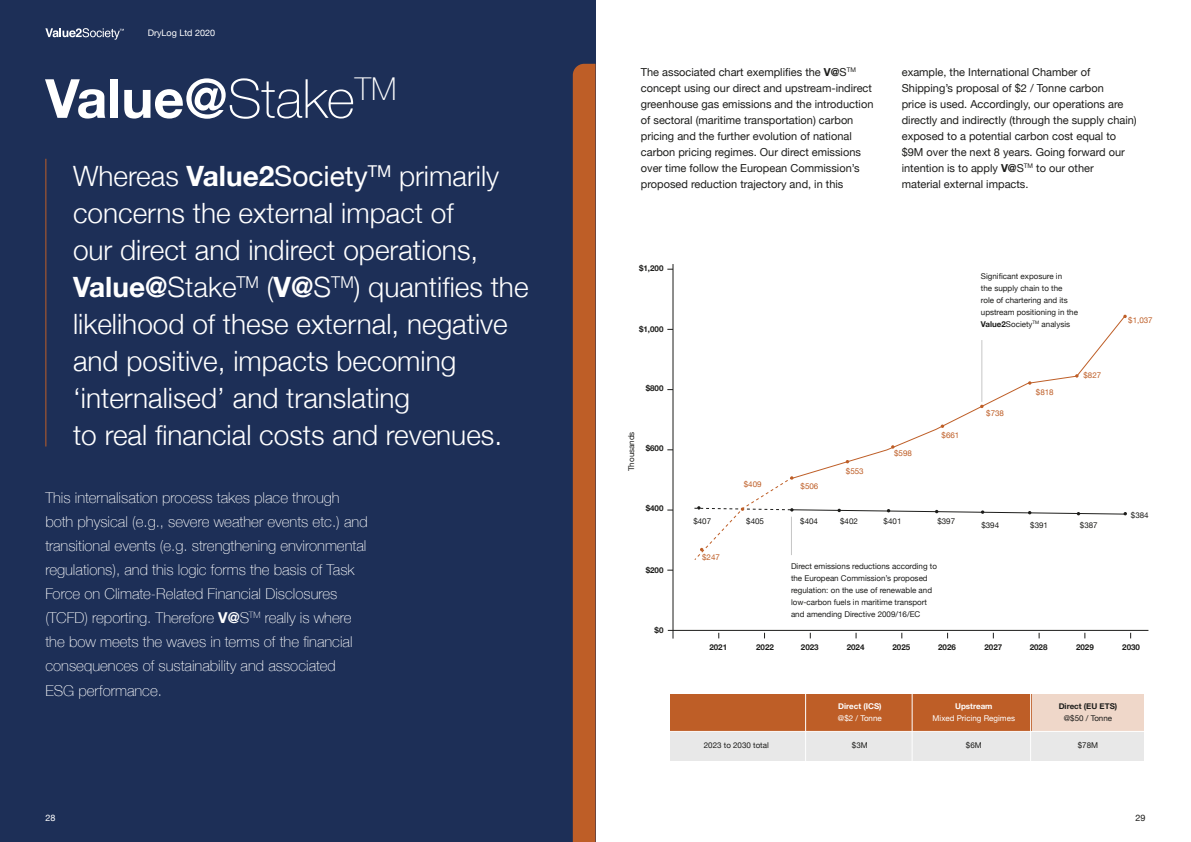
<style>
.page{position:relative;width:1191px;height:842px;background:#fff}
.page>*{position:absolute;margin:0;border:0;box-sizing:border-box;transform-origin:0 0}
.t1{font:700 54px "Helvetica Neue";color:#fff}
.t2{font:300 28px/37px "Helvetica Neue";color:#fff}
.t3{font:100 15px/24.1px "Helvetica Neue";color:#fff}
.t4{font:11px/16px "Helvetica Neue";color:#1d1d1b}
.t5{font:9px "Helvetica Neue";color:#fff}
.t6{font:9px "Helvetica Neue";color:#1d1d1b}
.t7{font:8px/12px "Helvetica Neue";color:#1d1d1b}
.t8{font:700 8px "Helvetica Neue";color:#1d1d1b}
.t9{font:8px "Helvetica Neue";color:#be5e27}
.t10{font:8px "Helvetica Neue";color:#fff}
.t11{font:700 8px "Helvetica Neue";color:#fff}
.s1{font-weight:100}
.s2{font-weight:700}
.s3{font-weight:400}
</style>
<div class="page">
<div style="left:0;top:0;width:595px;height:842px;background:#1d2f57"></div>
<hr style="left:672px;top:264px;width:1px;height:375px;background:#1d1d1b">
<hr style="left:668px;top:630px;width:480px;height:1px;background:#1d1d1b">
<svg style="left:798px;top:314px;width:328px;height:162px"></svg>
<svg style="left:694px;top:476px;width:433px;height:84px"></svg>
<svg style="left:845px;top:460px;width:4px;height:3px"></svg>
<svg style="left:891px;top:445px;width:3px;height:4px"></svg>
<svg style="left:940px;top:424px;width:4px;height:4px"></svg>
<svg style="left:1028px;top:381px;width:3px;height:4px"></svg>
<svg style="left:1075px;top:374px;width:3px;height:4px"></svg>
<hr style="left:981px;top:340px;width:1px;height:62px;background:#c6c6c6">
<hr style="left:791px;top:517px;width:1px;height:38px;background:#c6c6c6">
<div style="left:1031px;top:731px;width:112px;height:29px;background:#e8e8e8"></div>
<div style="left:670px;top:731px;width:361px;height:29px;background:#e8e8e8"></div>
<div style="left:1031px;top:694px;width:112px;height:37px;background:#efd7c9"></div>
<div style="left:670px;top:694px;width:361px;height:37px;background:#be5e27"></div>
<hr style="left:805px;top:684px;width:1px;height:95px;background:#fff">
<hr style="left:911px;top:684px;width:1px;height:95px;background:#fff">
<hr style="left:1030px;top:684px;width:1px;height:95px;background:#fff">
<hr style="left:657px;top:731px;width:498px;height:1px;background:#fff">
<div style="left:573px;top:64px;width:22px;height:778px;background:#be5e27"></div>
<hr style="left:45px;top:159px;width:1px;height:287px;background:#be5e27">
<svg style="left:45px;top:28px;width:79px;height:12px"></svg>
<p class="t5" style="left:148px;top:26px;width:69px">DryLog Ltd 2020</p>
<h1 class="t1" style="left:45px;top:56px;width:353px">Value@<span class="s1">Stake</span><sup>TM</sup></h1>
<p class="t2" style="left:73px;top:156px;width:457px">Whereas <span class="s2">Value2</span><span class="s3">Society</span><sup>TM</sup> primarily concerns the external impact of<br>our direct and indirect operations, <span class="s2">Value@</span>Stake<sup>TM</sup> (<span class="s2">V@</span>S<sup>TM</sup>) quantifies the likelihood of these external, negative and positive, impacts becoming ‘internalised’ and translating<br>to real financial costs and revenues.</p>
<p class="t3" style="left:45px;top:485px;width:324px">This internalisation process takes place through both physical (e.g., severe weather events etc.) and transitional events (e.g. strengthening environmental regulations), and this logic forms the basis of Task Force on Climate-Related Financial Disclosures (TCFD) reporting. Therefore <span class="s2">V@</span>S<sup>TM</sup> really is where the bow meets the waves in terms of the financial consequences of sustainability and associated ESG performance.</p>
<p class="t5" style="left:45px;top:811px;width:12px">28</p>
<p class="t4" style="left:641px;top:65px;width:234px">The associated chart exemplifies the <span class="s2">V@</span>S<sup>TM </sup>concept using our direct and upstream-indirect greenhouse gas emissions and the introduction of sectoral (maritime transportation) carbon pricing and the further evolution of national carbon pricing regimes. Our direct emissions over time follow the European Commission’s proposed reduction trajectory and, in this</p>
<p class="t4" style="left:901px;top:64px;width:236px">example, the International Chamber of Shipping’s proposal of $2 / Tonne carbon<br>price is used. Accordingly, our operations are directly and indirectly (through the supply chain) exposed to a potential carbon cost equal to $9M over the next 8 years. Going forward our intention is to apply <span class="s2">V@</span>S<sup>TM</sup> to our other<br>material external impacts.</p>
<p class="t8" style="left:639px;top:262px;width:26px">$1,200</p>
<p class="t8" style="left:639px;top:322px;width:26px">$1,000</p>
<p class="t8" style="left:646px;top:382px;width:19px">$800</p>
<p class="t7" style="left:626px;top:471px;width:41px;rotate:-90deg">Thousands</p>
<p class="t8" style="left:646px;top:442px;width:19px">$600</p>
<p class="t8" style="left:646px;top:501px;width:19px">$400</p>
<p class="t8" style="left:646px;top:564px;width:19px">$200</p>
<p class="t8" style="left:654px;top:623px;width:10px">$0</p>
<p class="t7" style="left:693px;top:516px;width:19px">$407</p>
<p class="t9" style="left:702px;top:551px;width:19px">$247</p>
<p class="t8" style="left:709px;top:641px;width:19px">2021</p>
<p class="t9" style="left:744px;top:478px;width:19px">$409</p>
<p class="t9" style="left:800px;top:480px;width:19px">$506</p>
<p class="t9" style="left:846px;top:465px;width:19px">$553</p>
<p class="t9" style="left:894px;top:447px;width:19px">$598</p>
<p class="t9" style="left:941px;top:429px;width:19px">$661</p>
<p class="t7" style="left:746px;top:516px;width:19px">$405</p>
<p class="t7" style="left:800px;top:516px;width:19px">$404</p>
<p class="t7" style="left:840px;top:516px;width:19px">$402</p>
<p class="t7" style="left:883px;top:516px;width:19px">$401</p>
<p class="t7" style="left:937px;top:516px;width:19px">$397</p>
<p class="t7" style="left:791px;top:560px;width:147px">Direct emissions reductions according to the European Commission’s proposed regulation: on the use of renewable and low-carbon fuels in maritime transport and amending Directive 2009/16/EC</p>
<p class="t7" style="left:981px;top:271px;width:99px">Significant exposure in<br>the supply chain to the<br>role of chartering and its upstream positioning in the<br><span class="s2">Value2</span>Society<sup>TM</sup> analysis</p>
<p class="t9" style="left:986px;top:407px;width:19px">$738</p>
<p class="t9" style="left:1036px;top:387px;width:19px">$818</p>
<p class="t9" style="left:1083px;top:370px;width:19px">$827</p>
<p class="t7" style="left:981px;top:520px;width:19px">$394</p>
<p class="t7" style="left:1030px;top:520px;width:19px">$391</p>
<p class="t7" style="left:1079px;top:520px;width:19px">$387</p>
<p class="t9" style="left:1128px;top:315px;width:26px">$1,037</p>
<p class="t7" style="left:1131px;top:509px;width:19px">$384</p>
<p class="t8" style="left:756px;top:641px;width:19px">2022</p>
<p class="t8" style="left:801px;top:641px;width:19px">2023</p>
<p class="t8" style="left:846px;top:641px;width:19px">2024</p>
<p class="t8" style="left:892px;top:641px;width:19px">2025</p>
<p class="t8" style="left:938px;top:641px;width:19px">2026</p>
<p class="t8" style="left:984px;top:641px;width:19px">2027</p>
<p class="t8" style="left:1029px;top:641px;width:19px">2028</p>
<p class="t8" style="left:1076px;top:641px;width:19px">2029</p>
<p class="t8" style="left:1122px;top:641px;width:19px">2030</p>
<p class="t11" style="left:838px;top:699px;width:45px">Direct (ICS)</p>
<p class="t10" style="left:838px;top:712px;width:45px">@$2 / Tonne</p>
<p class="t11" style="left:955px;top:699px;width:39px">Upstream</p>
<p class="t10" style="left:932px;top:712px;width:84px">Mixed Pricing Regimes</p>
<p class="t8" style="left:1058px;top:699px;width:60px">Direct (EU ETS)</p>
<p class="t7" style="left:1063px;top:712px;width:50px">@$50 / Tonne</p>
<p class="t7" style="left:704px;top:739px;width:67px">2023 to 2030 total</p>
<p class="t7" style="left:852px;top:739px;width:17px">$3M</p>
<p class="t7" style="left:966px;top:739px;width:17px">$6M</p>
<p class="t7" style="left:1077px;top:739px;width:22px">$78M</p>
<p class="t6" style="left:1135px;top:811px;width:12px">29</p>
</div>
